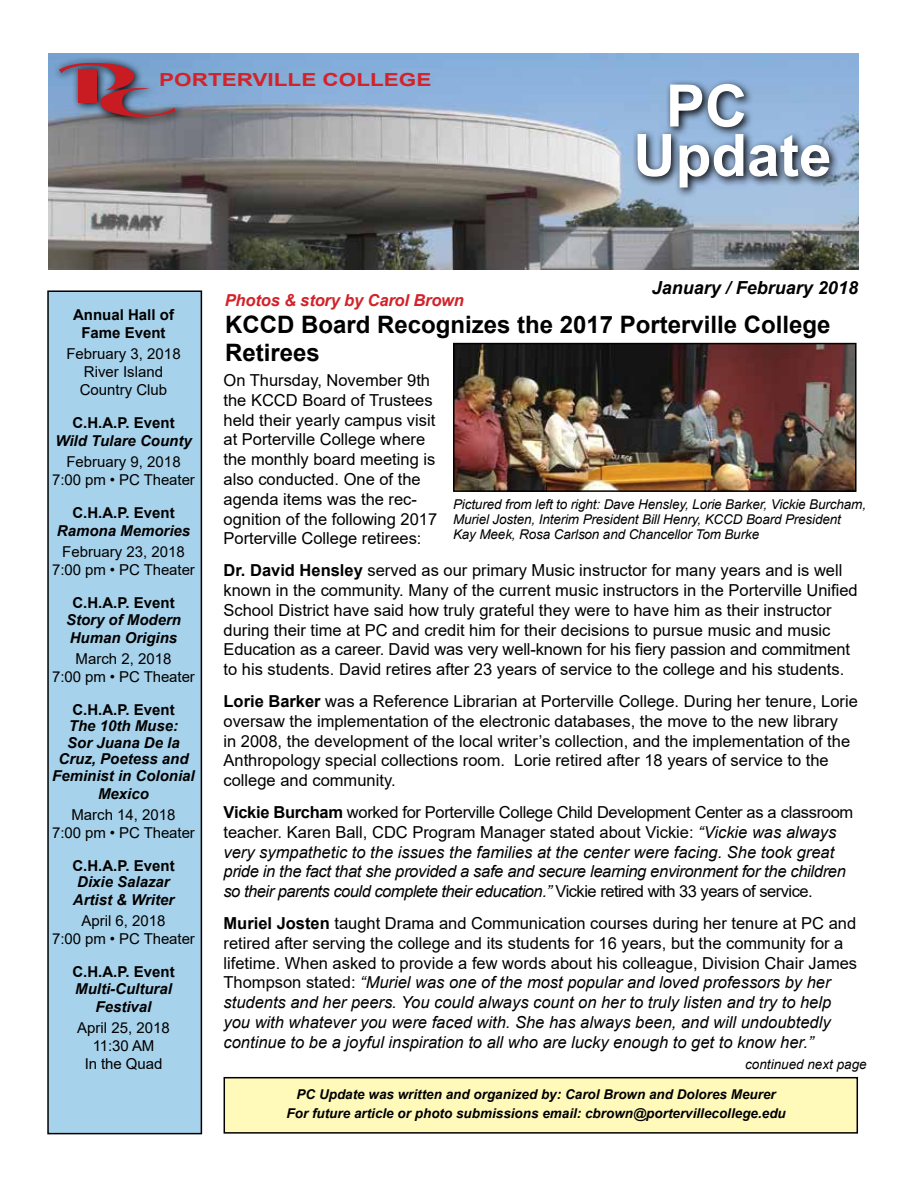
<style>
.page{position:relative;width:918px;height:1188px;background:#fff}
.page>*{position:absolute;margin:0;border:0;box-sizing:border-box;transform-origin:0 0}
.t1{font:700 58.5px/49.5px "Arial";color:#fff}
.t2{font:700 24px/28.8px "Arial";color:#000}
.t3{font:italic 700 18px "Arial";color:#000}
.t4{font:700 18px "Arial";color:#d2232a;scale:1.25 1}
.t5{font:16.5px/19.8px "Arial";color:#000}
.t6{font:italic 16.5px/19.8px "Arial";color:#000}
.t7{font:italic 16.5px/19.8px "Arial";letter-spacing:-.02em;color:#000}
.t8{font:italic 700 16.5px "Arial";letter-spacing:-.01em;color:#d2232a}
.t9{font:15px/18px "Arial";color:#000;text-align:center}
.t10{font:italic 700 15px/18px "Arial";color:#000}
.t11{font:700 15px/18px "Arial";color:#000;text-align:center}
.t12{font:italic 13.5px/15px "Arial";letter-spacing:-.01em;color:#000}
.t13{font:italic 700 13.5px/19.5px "Arial";color:#000;text-align:center}
.s1{font-weight:700}
.s2{font-weight:700;font-style:normal}
.s3{font-style:normal}
</style>
<div class="page">
<img style="left:48px;top:54px;width:810px;height:216px">
<svg style="left:53px;top:56px;width:131px;height:71px;background:#778faa"></svg>
<svg style="left:59px;top:62px;width:117px;height:57px;background:#807692"></svg>
<div style="left:79px;top:70px;width:18px;height:33px;background:#c91c22"></div>
<svg style="left:632px;top:79px;width:208px;height:119px;background:#7891ae"></svg>
<div style="left:224px;top:1078px;width:633px;height:55px;background:#fff9ba"></div>
<div style="left:224px;top:1077px;width:634px;height:57px;border:2px solid #000"></div>
<div style="left:48px;top:291px;width:153px;height:843px;background:#a7d2eb"></div>
<div style="left:47px;top:290px;width:155px;height:844px;border:2px solid #000"></div>
<img style="left:456px;top:346px;width:398px;height:143px">
<div style="left:453px;top:343px;width:404px;height:149px;border:2px solid #000"></div>
<p class="t4" style="left:159px;top:67px;width:219px">PORTERVILLE COLLEGE</p>
<h1 class="t1" style="left:633px;top:82px;width:200px;text-indent:33px">PC<br>Update</h1>
<p class="t11" style="left:73px;top:306px;width:102px">Annual Hall of<br>Fame Event</p>
<p class="t9" style="left:66px;top:345px;width:116px">February 3, 2018<br>River Island<br>Country Club</p>
<p class="t11" style="left:72px;top:414px;width:104px">C.H.A.P. Event</p>
<p class="t10" style="left:55px;top:433px;width:138px">Wild Tulare County</p>
<p class="t9" style="left:52px;top:453px;width:144px">February 9, 2018<br>7:00 pm • PC Theater</p>
<p class="t11" style="left:72px;top:504px;width:104px">C.H.A.P. Event</p>
<p class="t10" style="left:57px;top:523px;width:135px">Ramona Memories</p>
<p class="t9" style="left:52px;top:543px;width:144px">February 23, 2018<br>7:00 pm • PC Theater</p>
<p class="t11" style="left:72px;top:594px;width:104px">C.H.A.P. Event</p>
<p class="t10" style="left:66px;top:611px;width:117px">Story of Modern<br>Human Origins</p>
<p class="t9" style="left:52px;top:650px;width:144px">March 2, 2018<br>7:00 pm • PC Theater</p>
<p class="t11" style="left:72px;top:701px;width:104px">C.H.A.P. Event</p>
<p class="t10" style="left:52px;top:718px;width:144px;line-height:16.5px;text-align:center">The 10th Muse:<br>Sor Juana De la<br>Cruz, Poetess and<br>Feminist in Colonial</p>
<p class="t10" style="left:98px;top:785px;width:52px">Mexico</p>
<p class="t9" style="left:52px;top:806px;width:144px">March 14, 2018<br>7:00 pm • PC Theater</p>
<p class="t11" style="left:72px;top:857px;width:104px">C.H.A.P. Event</p>
<p class="t10" style="left:73px;top:874px;width:103px">Dixie Salazar<br>Artist &amp; Writer</p>
<p class="t9" style="left:52px;top:912px;width:144px">April 6, 2018<br>7:00 pm • PC Theater</p>
<p class="t11" style="left:72px;top:963px;width:104px">C.H.A.P. Event</p>
<p class="t10" style="left:75px;top:980px;width:98px;text-align:center">Multi-Cultural<br>Festival</p>
<p class="t9" style="left:77px;top:1019px;width:94px">April 25, 2018<br>11:30 AM<br>In the Quad</p>
<p class="t8" style="left:225px;top:289px;width:241px">Photos &amp; story by Carol Brown</p>
<p class="t3" style="left:652px;top:275px;width:208px">January / February 2018</p>
<h2 class="t2" style="left:225px;top:310px;width:607px">KCCD Board Recognizes the 2017 Porterville College<br>Retirees</h2>
<p class="t5" style="left:224px;top:370px;width:215px">On Thursday, November 9th the KCCD Board of Trustees held their yearly campus visit at Porterville College where the monthly board meeting is also conducted. One of the agenda items was the rec&shy;ognition of the following 2017<br>Porterville College retirees:</p>
<p class="t5" style="left:224px;top:560px;width:636px"><span class="s1">Dr. David Hensley</span> served as our primary Music instructor for many years and is well known in the community. Many of the current music instructors in the Porterville Unified School District have said how truly grateful they were to have him as their instructor during their time at PC and credit him for their decisions to pursue music and music Education as a career. David was very well-known for his fiery passion and commitment to his students. David retires after 23 years of service to the college and his students.</p>
<p class="t5" style="left:224px;top:691px;width:636px"><span class="s1">Lorie Barker</span> was a Reference Librarian at Porterville College. During her tenure, Lorie oversaw the implementation of the electronic databases, the move to the new library<br>in 2008, the development of the local writer’s collection, and the implementation of the Anthropology special collections room. Lorie retired after 18 years of service to the college and community.</p>
<p class="t7" style="left:224px;top:803px;width:631px"><span class="s2">Vickie Burcham</span> <span class="s3">worked for Porterville College Child Development Center as a classroom teacher. Karen Ball, CDC Program Manager stated about Vickie:</span> “Vickie was always very sympathetic to the issues the families at the center were facing. She took great pride in the fact that she provided a safe and secure learning environment for the children so their parents could complete their education.” <span class="s3">Vickie retired with 33 years of service.</span></p>
<p class="t6" style="left:224px;top:914px;width:635px"><span class="s2">Muriel Josten</span> <span class="s3">taught Drama and Communication courses during her tenure at PC and retired after serving the college and its students for 16 years, but the community for a lifetime. When asked to provide a few words about his colleague, Division Chair James Thompson stated:</span> “Muriel was one of the most popular and loved professors by her students and her peers. You could always count on her to truly listen and try to help you with whatever you were faced with. She has always been, and will undoubtedly continue to be a joyful inspiration to all who are lucky enough to get to know her.”</p>
<p class="t12" style="left:453px;top:497px;width:415px">Pictured from left to right: Dave Hensley, Lorie Barker, Vickie Burcham,<br>Muriel Josten, Interim President Bill Henry, KCCD Board President<br>Kay Meek, Rosa Carlson and Chancellor Tom Burke</p>
<p class="t12" style="left:745px;top:1057px;width:123px">continued next page</p>
<p class="t13" style="left:287px;top:1085px;width:501px">PC Update was written and organized by: Carol Brown and Dolores Meurer<br>For future article or photo submissions email: cbrown@portervillecollege.edu</p>
</div>
